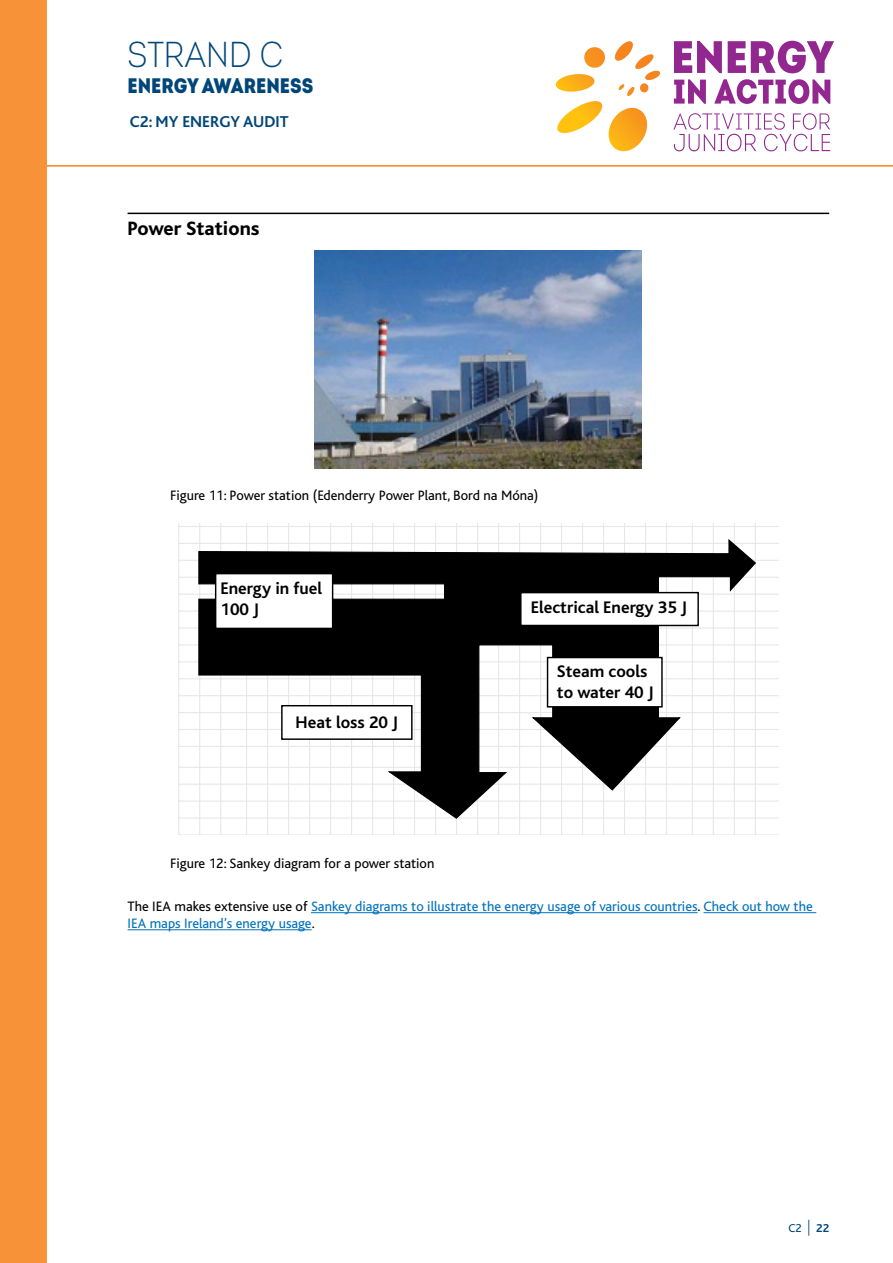
<style>
.page{position:relative;width:893px;height:1263px;background:#fff}
.page>*{position:absolute;margin:0;border:0;box-sizing:border-box;transform-origin:0 0}
.t1{font:36px "Intro Cond Light Free";color:#004678}
.t2{font:21px "Intro Cond Black Free";color:#004678}
.t3{font:800 20.25px "Bliss";color:#000}
.t4{font:700 17.55px/21px "Bliss";color:#000}
.t5{font:700 16.5px "Bliss";color:#004678}
.t6{font:14.25px/17.1px "Bliss";color:#0072bc}
.t7{font:14.25px "Bliss";color:#000}
.t8{font:12px "Bliss";color:#004678}
.s1{color:#000}
.s2{font-weight:300;font-size:15.6px}
.s3{font-weight:700}
</style>
<div class="page">
<hr style="left:0;top:165px;width:893px;height:2px;background:#f79239">
<div style="left:0;top:0;width:47px;height:1263px;background:#f79239"></div>
<svg style="left:673px;top:113px;width:157px;height:38px"></svg>
<svg style="left:674px;top:41px;width:48px;height:32px"></svg>
<svg style="left:728px;top:41px;width:106px;height:32px"></svg>
<svg style="left:674px;top:79px;width:32px;height:25px"></svg>
<svg style="left:714px;top:79px;width:116px;height:25px"></svg>
<svg style="left:555px;top:41px;width:105px;height:111px"></svg>
<hr style="left:128px;top:213px;width:701px;height:1px;background:#000">
<hr style="left:311px;top:912px;width:387px;height:1px;background:#0072bc">
<hr style="left:703px;top:912px;width:113px;height:1px;background:#0072bc">
<hr style="left:128px;top:929px;width:184px;height:1px;background:#0072bc">
<img style="left:315px;top:251px;width:327px;height:217px">
<hr style="left:178px;top:523px;width:600px;height:1px;background:#e6e7e8">
<hr style="left:178px;top:526px;width:600px;height:1px;background:#e6e7e8">
<hr style="left:178px;top:543px;width:600px;height:1px;background:#e6e7e8">
<hr style="left:178px;top:560px;width:600px;height:1px;background:#e6e7e8">
<hr style="left:178px;top:577px;width:600px;height:1px;background:#e6e7e8">
<hr style="left:178px;top:594px;width:600px;height:1px;background:#e6e7e8">
<hr style="left:178px;top:610px;width:600px;height:2px;background:#e6e7e8">
<hr style="left:178px;top:627px;width:600px;height:1px;background:#e6e7e8">
<hr style="left:178px;top:644px;width:600px;height:1px;background:#e6e7e8">
<hr style="left:178px;top:661px;width:600px;height:1px;background:#e6e7e8">
<hr style="left:178px;top:678px;width:600px;height:1px;background:#e6e7e8">
<hr style="left:178px;top:695px;width:600px;height:1px;background:#e6e7e8">
<hr style="left:178px;top:712px;width:600px;height:1px;background:#e6e7e8">
<hr style="left:178px;top:729px;width:600px;height:1px;background:#e6e7e8">
<hr style="left:178px;top:746px;width:600px;height:1px;background:#e6e7e8">
<hr style="left:178px;top:767px;width:600px;height:1px;background:#e6e7e8">
<hr style="left:178px;top:784px;width:600px;height:1px;background:#e6e7e8">
<hr style="left:178px;top:800px;width:600px;height:2px;background:#e6e7e8">
<hr style="left:178px;top:817px;width:600px;height:1px;background:#e6e7e8">
<hr style="left:178px;top:834px;width:600px;height:1px;background:#e6e7e8">
<hr style="left:178px;top:851px;width:600px;height:1px;background:#e6e7e8">
<hr style="left:540px;top:523px;width:1px;height:312px;background:#e6e7e8">
<hr style="left:519px;top:523px;width:1px;height:312px;background:#e6e7e8">
<hr style="left:498px;top:523px;width:1px;height:312px;background:#e6e7e8">
<hr style="left:477px;top:523px;width:1px;height:312px;background:#e6e7e8">
<hr style="left:456px;top:523px;width:1px;height:312px;background:#e6e7e8">
<hr style="left:435px;top:523px;width:1px;height:312px;background:#e6e7e8">
<hr style="left:414px;top:523px;width:1px;height:312px;background:#e6e7e8">
<hr style="left:393px;top:523px;width:1px;height:312px;background:#e6e7e8">
<hr style="left:372px;top:523px;width:1px;height:312px;background:#e6e7e8">
<hr style="left:351px;top:523px;width:1px;height:312px;background:#e6e7e8">
<hr style="left:330px;top:523px;width:1px;height:312px;background:#e6e7e8">
<hr style="left:309px;top:523px;width:1px;height:312px;background:#e6e7e8">
<hr style="left:288px;top:523px;width:1px;height:312px;background:#e6e7e8">
<hr style="left:267px;top:523px;width:1px;height:312px;background:#e6e7e8">
<hr style="left:246px;top:523px;width:1px;height:312px;background:#e6e7e8">
<hr style="left:220px;top:523px;width:1px;height:312px;background:#e6e7e8">
<hr style="left:199px;top:523px;width:1px;height:312px;background:#e6e7e8">
<hr style="left:178px;top:523px;width:1px;height:312px;background:#e6e7e8">
<hr style="left:755px;top:523px;width:1px;height:312px;background:#e6e7e8">
<hr style="left:734px;top:523px;width:1px;height:312px;background:#e6e7e8">
<hr style="left:713px;top:523px;width:1px;height:312px;background:#e6e7e8">
<hr style="left:692px;top:523px;width:1px;height:312px;background:#e6e7e8">
<hr style="left:666px;top:523px;width:1px;height:312px;background:#e6e7e8">
<hr style="left:645px;top:523px;width:1px;height:312px;background:#e6e7e8">
<hr style="left:624px;top:523px;width:1px;height:312px;background:#e6e7e8">
<hr style="left:603px;top:523px;width:1px;height:312px;background:#e6e7e8">
<hr style="left:582px;top:523px;width:1px;height:312px;background:#e6e7e8">
<hr style="left:561px;top:523px;width:1px;height:312px;background:#e6e7e8">
<svg style="left:198px;top:539px;width:559px;height:280px"></svg>
<div style="left:215px;top:573px;width:118px;height:56px;background:#fff;border:1px solid #000"></div>
<div style="left:520px;top:592px;width:179px;height:34px;background:#fff;border:1px solid #000"></div>
<div style="left:281px;top:705px;width:132px;height:35px;background:#fff;border:1px solid #000"></div>
<div style="left:547px;top:657px;width:116px;height:50px;background:#fff;border:1px solid #000"></div>
<h1 class="t1" style="left:128px;top:33px;width:157px">STRAND C</h1>
<h2 class="t2" style="left:128px;top:71px;width:187px">ENERGY AWARENESS</h2>
<p class="t5" style="left:130px;top:113px;width:160px">C2: MY ENERGY AUDIT</p>
<h3 class="t3" style="left:128px;top:218px;width:134px">Power Stations</h3>
<p class="t7" style="left:170px;top:488px;width:370px">Figure 11: Power station (Edenderry Power Plant, Bord na Móna)</p>
<p class="t4" style="left:220px;top:578px;width:103px">Energy in fuel<br>100 J</p>
<p class="t4" style="left:296px;top:712px;width:104px">Heat loss 20 J</p>
<p class="t4" style="left:531px;top:597px;width:158px">Electrical Energy 35 J</p>
<p class="t4" style="left:557px;top:661px;width:98px">Steam cools to water 40 J</p>
<p class="t7" style="left:170px;top:856px;width:266px">Figure 12: Sankey diagram for a power station</p>
<p class="t6" style="left:128px;top:898px;width:687px"><span class="s1">The IEA makes extensive use of</span> Sankey diagrams to illustrate the energy usage of various countries<span class="s1">.</span> Check out how the<br>IEA maps Ireland’s energy usage<span class="s1">.</span></p>
<p class="t8" style="left:788px;top:1221px;width:42px">C2 <span class="s2">|</span> <span class="s3">22</span></p>
</div>
